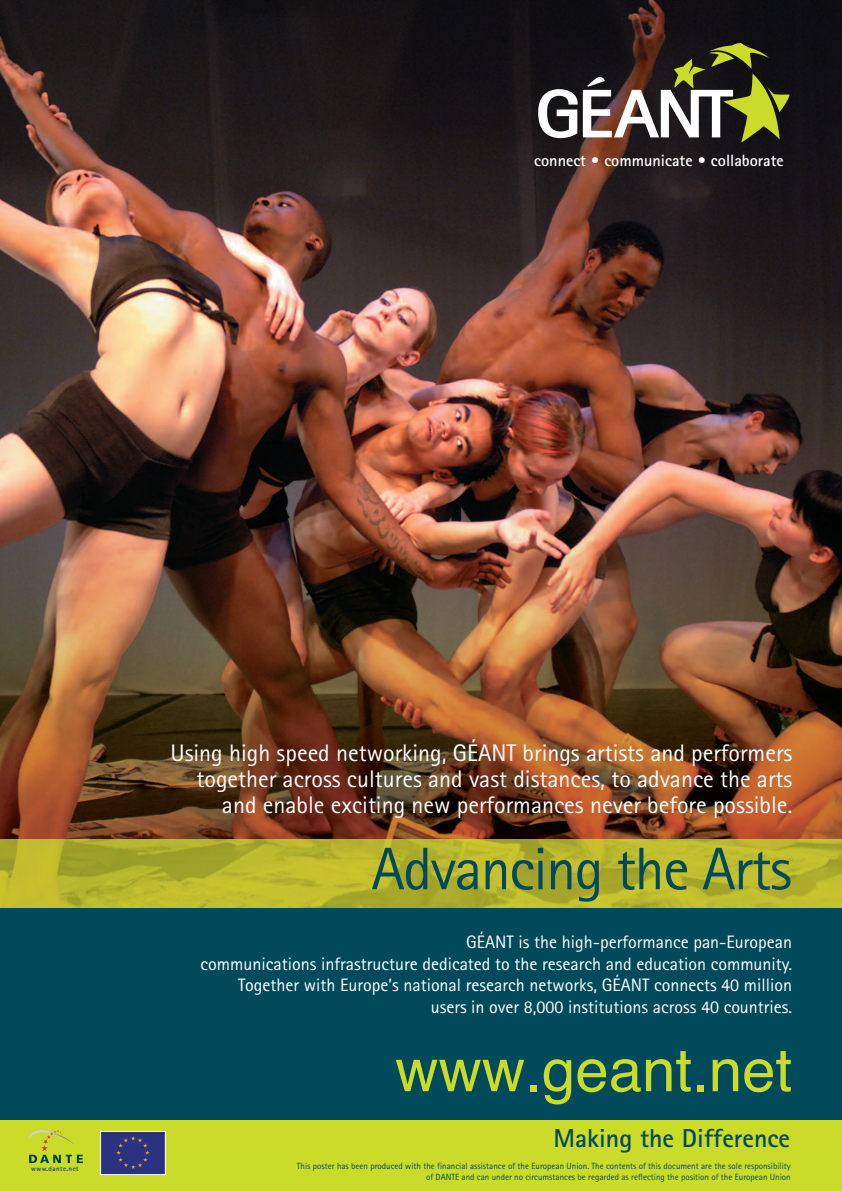
<style>
.page{position:relative;width:842px;height:1191px;background:#fff}
.page>*{position:absolute;margin:0;border:0;box-sizing:border-box;transform-origin:0 0}
.t1{font:60px "Rotis Sans Serif";letter-spacing:-.025em;color:#004a5c}
.t2{font:60px "Helvetica";color:#cadb2a}
.t3{font:700 26px "Rotis Sans Serif";color:#004a5c}
.t4{font:24px/26px "Rotis Sans Serif";color:#fff;text-align:right}
.t5{font:18px/21.6px "Rotis Sans Serif";color:#fff;text-align:right}
.t6{font:700 16.3px "Rotis Sans Serif";color:#fff}
.t7{font:9px/10.8px "Rotis Sans Serif";color:#004a5c;text-align:right}
.t8{font:700 7px "Rotis Sans Serif";letter-spacing:.06em;color:#004a5c}
</style>
<div class="page">
<div style="left:0;top:1106px;width:842px;height:85px;background:#cadb2a"></div>
<img style="left:0;top:0;width:842px;height:839px">
<div style="left:0;top:907px;width:842px;height:212px;background:#004a5c"></div>
<img style="left:0;top:839px;width:842px;height:68px">
<svg style="left:538px;top:43px;width:251px;height:99px"></svg>
<svg style="left:29px;top:1130px;width:54px;height:33px"></svg>
<div style="left:101px;top:1131px;width:64px;height:43px;background:#2b3381"></div>
<div style="left:100px;top:1131px;width:66px;height:44px;border:1px solid #fff"></div>
<svg style="left:116px;top:1136px;width:34px;height:32px"></svg>
<p class="t6" style="left:534px;top:155px;width:251px">connect • communicate • collaborate</p>
<p class="t8" style="left:31px;top:1165px;width:49px">www.dante.net</p>
<h3 class="t4" style="left:170px;top:742px;width:623px">Using high speed networking, GÉANT brings artists and performers together across cultures and vast distances, to advance the arts and enable exciting new performances never before possible.</h3>
<h1 class="t1" style="left:371px;top:848px;width:422px">Advancing the Arts</h1>
<p class="t5" style="left:201px;top:933px;width:593px">GÉANT is the high-performance pan-European<br>communications infrastructure dedicated to the research and education community.<br>Together with Europe’s national research networks, GÉANT connects 40 million users in over 8,000 institutions across 40 countries.</p>
<h1 class="t2" style="left:395px;top:1045px;width:398px">www.geant.net</h1>
<h2 class="t3" style="left:553px;top:1129px;width:238px">Making the Difference</h2>
<p class="t7" style="left:297px;top:1161px;width:495px">This poster has been produced with the financial assistance of the European Union. The contents of this document are the sole responsibility of DANTE and can under no circumstances be regarded as reflecting the position of the European Union</p>
</div>
